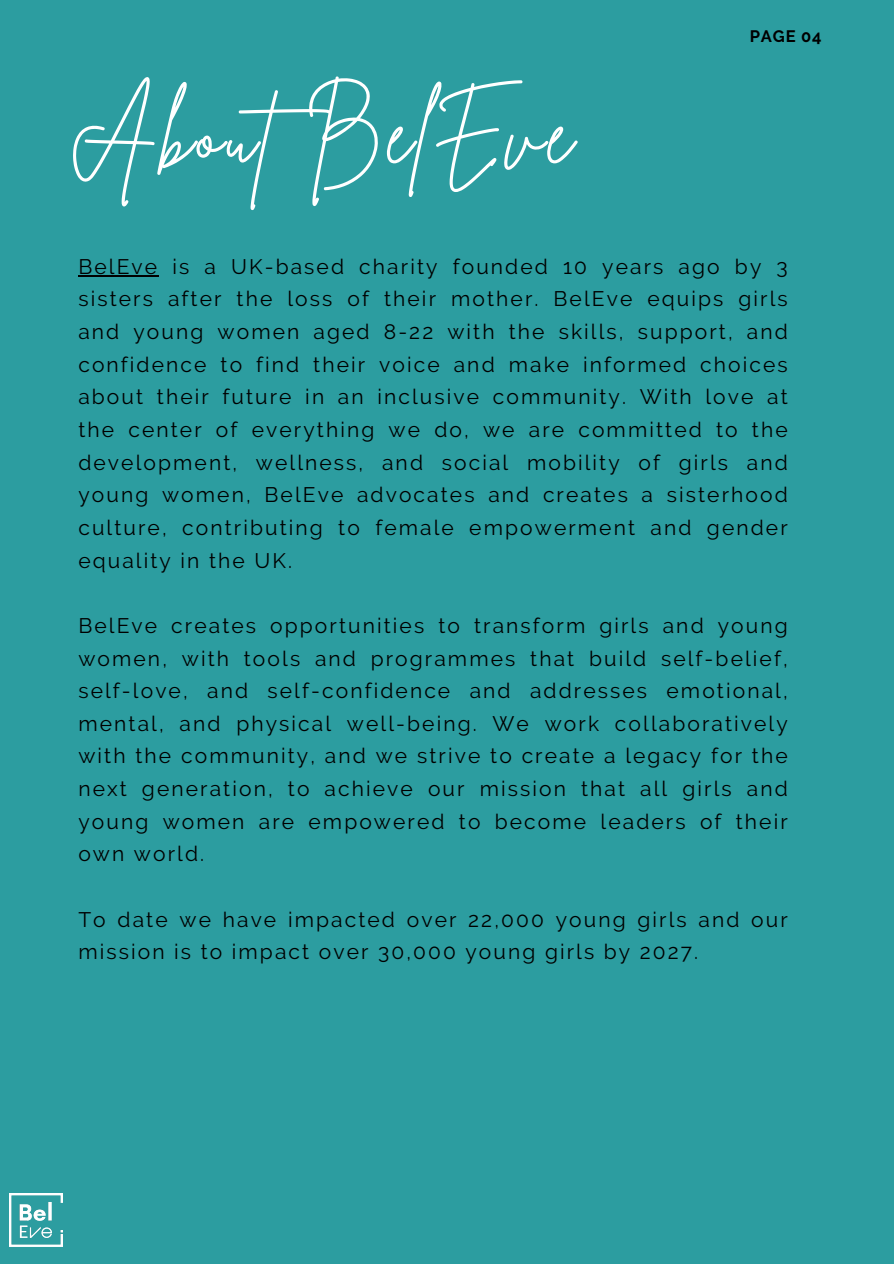
<style>
.page{position:relative;width:894px;height:1264px;background:#fff}
.page>*{position:absolute;margin:0;border:0;box-sizing:border-box;transform-origin:0 0}
.t1{font:81.6px "Brittany Signature";letter-spacing:.05em;color:#fff}
.t2{font:21px/32.7px "Raleway";letter-spacing:.1em;color:#000;text-align:justify}
.t3{font:700 16.5px "Raleway";letter-spacing:.05em;color:#000}
</style>
<div class="page">
<div style="left:0;top:0;width:893px;height:1263px;background:#2c9da0"></div>
<hr style="left:78px;top:275px;width:81px;height:1px;background:#000">
<img style="left:9px;top:1193px;width:53px;height:53px">
<h2 class="t1" style="left:69px;top:81px;width:505px">AboutBelEve</h2>
<p class="t3" style="left:749px;top:27px;width:73px">PAGE 04</p>
<h1 class="t2" style="left:78px;top:250px;width:710px">BelEve is a UK-based charity founded 10 years ago by 3 sisters after the loss of their mother. BelEve equips girls and young women aged 8-22 with the skills, support, and confidence to find their voice and make informed choices about their future in an inclusive community. With love at the center of everything we do, we are committed to the development, wellness, and social mobility of girls and young women, BelEve advocates and creates a sisterhood culture, contributing to female empowerment and gender equality in the UK.</h1>
<p class="t2" style="left:78px;top:609px;width:710px">BelEve creates opportunities to transform girls and young women, with tools and programmes that build self-belief, self-love, and self-confidence and addresses emotional, mental, and physical well-being. We work collaboratively with the community, and we strive to create a legacy for the next generation, to achieve our mission that all girls and young women are empowered to become leaders of their own world.</p>
<h2 class="t2" style="left:78px;top:902px;width:710px">To date we have impacted over 22,000 young girls and our mission is to impact over 30,000 young girls by 2027.</h2>
</div>
